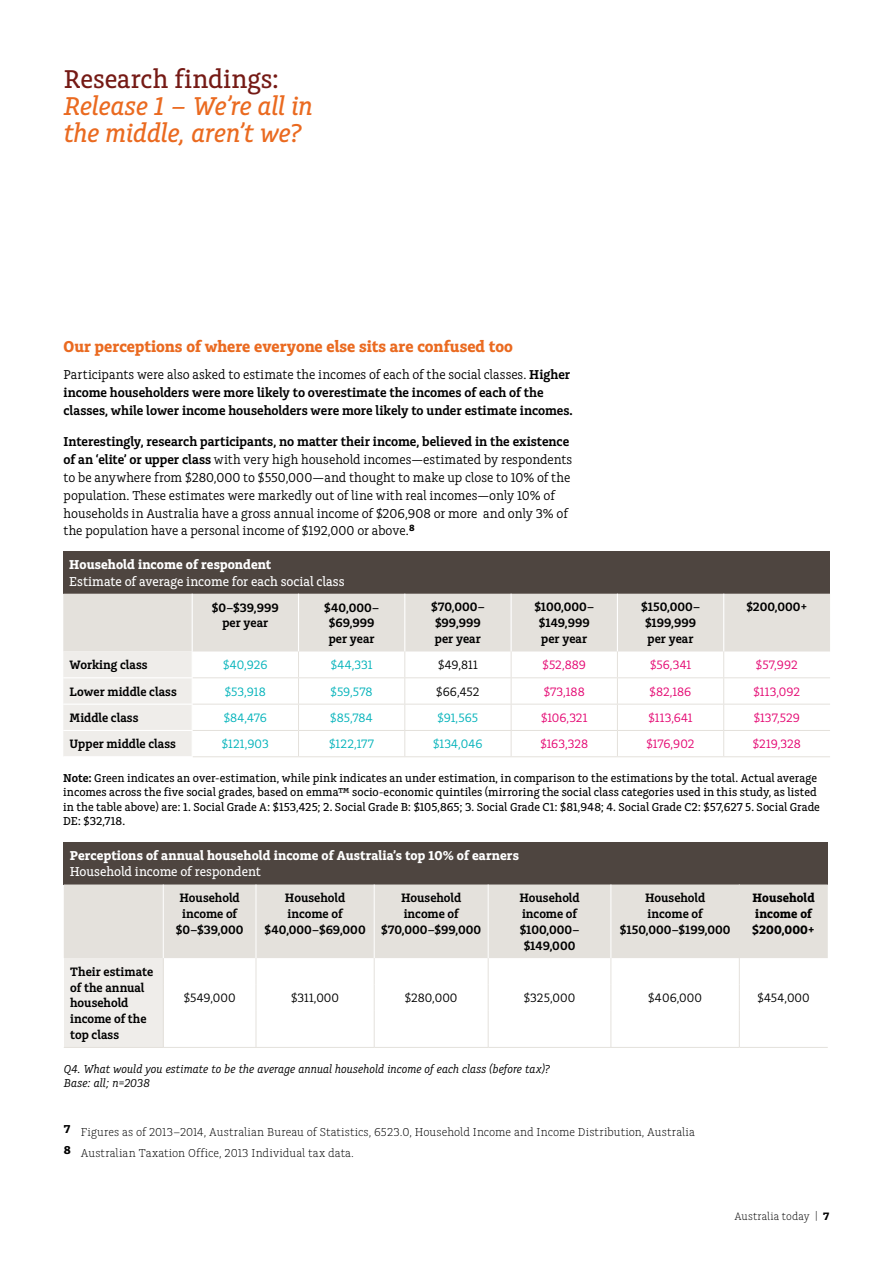
<style>
.page{position:relative;width:893px;height:1263px;background:#fff}
.page>*{position:absolute;margin:0;border:0;box-sizing:border-box;transform-origin:0 0}
.t1{font:italic 500 27px/27px "Charlie Std";letter-spacing:-.01em;color:#ea6a20}
.t2{font:500 27px "Charlie Std";color:#751a15}
.t3{font:700 16.5px "Charlie Std";color:#ea6a20}
.t4{font:13.5px/18px "Charlie Std";letter-spacing:-.005em;color:#000}
.t5{font:600 13.5px/18px "Charlie Std";letter-spacing:-.005em;color:#000}
.t6{font:700 13.5px "Charlie Std";letter-spacing:.005em;color:#fff}
.t7{font:500 13.5px "Charlie Std";letter-spacing:-.005em;color:#fff}
.t8{font:600 12.75px/15.8px "Charlie Std";color:#000;text-align:center}
.t9{font:12.75px "Charlie Std";color:#e40571}
.t10{font:12.75px "Charlie Std";color:#00b2ba}
.t11{font:12.75px "Charlie Std";letter-spacing:.005em;color:#000}
.t12{font:700 12.75px/15.8px "Charlie Std";letter-spacing:.01em;color:#000}
.t13{font:500 12px/14.2px "Charlie Std";letter-spacing:.005em;color:#000}
.t14{font:300 12px/20.7px "Charlie Std";letter-spacing:.01em;color:#000}
.t15{font:italic 12px/14.2px "Charlie Std";color:#000}
.t16{font:300 11.25px "Charlie Std";letter-spacing:.015em;color:#000}
.s1{font-weight:400}
.s2{font-weight:600}
.s3{font-weight:700}
</style>
<div class="page">
<div style="left:63px;top:551px;width:767px;height:43px;background:#4e4540"></div>
<svg style="left:63px;top:594px;width:767px;height:162px"></svg>
<hr style="left:193px;top:756px;width:105px;height:1px;background:#e4e1dc">
<hr style="left:298px;top:756px;width:107px;height:1px;background:#e4e1dc">
<hr style="left:405px;top:756px;width:106px;height:1px;background:#e4e1dc">
<hr style="left:511px;top:756px;width:106px;height:1px;background:#e4e1dc">
<hr style="left:617px;top:756px;width:107px;height:1px;background:#e4e1dc">
<hr style="left:724px;top:756px;width:106px;height:1px;background:#e4e1dc">
<div style="left:64px;top:842px;width:764px;height:42px;background:#4e4540"></div>
<div style="left:64px;top:884px;width:764px;height:74px;background:#e4e1dc"></div>
<div style="left:64px;top:958px;width:99px;height:89px;background:#efedea"></div>
<hr style="left:739px;top:884px;width:1px;height:74px;background:#e4e1dc">
<svg style="left:163px;top:958px;width:1px;height:53px"></svg>
<svg style="left:256px;top:958px;width:1px;height:53px"></svg>
<svg style="left:374px;top:958px;width:1px;height:53px"></svg>
<svg style="left:488px;top:958px;width:1px;height:53px"></svg>
<svg style="left:610px;top:958px;width:1px;height:53px"></svg>
<svg style="left:739px;top:958px;width:1px;height:53px"></svg>
<hr style="left:163px;top:1011px;width:1px;height:36px;background:#e4e1dc">
<hr style="left:256px;top:1011px;width:1px;height:36px;background:#e4e1dc">
<hr style="left:374px;top:1011px;width:1px;height:36px;background:#e4e1dc">
<hr style="left:488px;top:1011px;width:1px;height:36px;background:#e4e1dc">
<hr style="left:610px;top:1011px;width:1px;height:36px;background:#e4e1dc">
<hr style="left:739px;top:1011px;width:1px;height:36px;background:#e4e1dc">
<hr style="left:64px;top:1047px;width:99px;height:1px;background:#e4e1dc">
<hr style="left:163px;top:1047px;width:93px;height:1px;background:#e4e1dc">
<hr style="left:256px;top:1047px;width:118px;height:1px;background:#e4e1dc">
<hr style="left:374px;top:1047px;width:114px;height:1px;background:#e4e1dc">
<hr style="left:488px;top:1047px;width:123px;height:1px;background:#e4e1dc">
<hr style="left:611px;top:1047px;width:128px;height:1px;background:#e4e1dc">
<hr style="left:739px;top:1047px;width:89px;height:1px;background:#e4e1dc">
<hr style="left:163px;top:884px;width:1px;height:74px;background:#fff">
<hr style="left:256px;top:884px;width:1px;height:74px;background:#fff">
<hr style="left:374px;top:884px;width:1px;height:74px;background:#fff">
<hr style="left:488px;top:884px;width:1px;height:74px;background:#fff">
<hr style="left:610px;top:884px;width:1px;height:74px;background:#fff">
<h1 class="t2" style="left:64px;top:64px;width:217px">Research findings:</h1>
<h1 class="t1" style="left:64px;top:92px;width:251px">Release 1 – We’re all in the middle, aren’t we?</h1>
<p class="t3" style="left:64px;top:337px;width:451px">Our perceptions of where everyone else sits are confused too</p>
<p class="t5" style="left:64px;top:365px;width:511px"><span class="s1">Participants were also asked to estimate the incomes of each of the social classes.</span> Higher income householders were more likely to overestimate the incomes of each of the classes, while lower income householders were more likely to under estimate incomes.</p>
<p class="t4" style="left:64px;top:432px;width:510px"><span class="s2">Interestingly, research participants, no matter their income, believed in the existence of an ‘elite’ or upper class</span> with very high household incomes—estimated by respondents to be anywhere from $280,000 to $550,000—and thought to make up close to 10% of the population. These estimates were markedly out of line with real incomes—only 10% of households in Australia have a gross annual income of $206,908 or more and only 3% of the population have a personal income of $192,000 or above.<sup>8</sup></p>
<p class="t6" style="left:69px;top:557px;width:203px">Household income of respondent</p>
<p class="t7" style="left:69px;top:573px;width:277px">Estimate of average income for each social class</p>
<p class="t8" style="left:212px;top:599px;width:68px">$0–$39,999 per year</p>
<p class="t8" style="left:324px;top:599px;width:56px">$40,000– $69,999 per year</p>
<p class="t8" style="left:431px;top:599px;width:55px;text-align:left">$70,000– $99,999 per year</p>
<p class="t8" style="left:534px;top:599px;width:61px">$100,000– $149,999 per year</p>
<p class="t8" style="left:641px;top:599px;width:60px">$150,000– $199,999 per year</p>
<p class="t8" style="left:746px;top:599px;width:63px">$200,000+</p>
<p class="t8" style="left:70px;top:657px;width:79px">Working class</p>
<p class="t10" style="left:223px;top:658px;width:46px">$40,926</p>
<p class="t10" style="left:331px;top:658px;width:43px">$44,331</p>
<p class="t11" style="left:438px;top:658px;width:41px">$49,811</p>
<p class="t9" style="left:543px;top:658px;width:45px">$52,889</p>
<p class="t9" style="left:650px;top:658px;width:43px">$56,341</p>
<p class="t9" style="left:756px;top:658px;width:43px">$57,992</p>
<p class="t8" style="left:70px;top:684px;width:109px">Lower middle class</p>
<p class="t10" style="left:225px;top:684px;width:42px">$53,918</p>
<p class="t10" style="left:331px;top:684px;width:43px">$59,578</p>
<p class="t11" style="left:436px;top:684px;width:45px">$66,452</p>
<p class="t9" style="left:544px;top:684px;width:43px">$73,188</p>
<p class="t9" style="left:650px;top:684px;width:43px">$82,186</p>
<p class="t9" style="left:754px;top:684px;width:48px">$113,092</p>
<p class="t8" style="left:70px;top:710px;width:70px">Middle class</p>
<p class="t10" style="left:224px;top:710px;width:45px">$84,476</p>
<p class="t10" style="left:330px;top:710px;width:44px">$85,784</p>
<p class="t10" style="left:438px;top:710px;width:42px">$91,565</p>
<p class="t9" style="left:541px;top:710px;width:48px">$106,321</p>
<p class="t9" style="left:648px;top:710px;width:46px">$113,641</p>
<p class="t9" style="left:754px;top:710px;width:48px">$137,529</p>
<p class="t8" style="left:70px;top:736px;width:108px">Upper middle class</p>
<p class="t10" style="left:222px;top:737px;width:48px">$121,903</p>
<p class="t10" style="left:329px;top:737px;width:46px">$122,177</p>
<p class="t10" style="left:433px;top:737px;width:51px">$134,046</p>
<p class="t9" style="left:540px;top:737px;width:49px">$163,328</p>
<p class="t9" style="left:647px;top:737px;width:49px">$176,902</p>
<p class="t9" style="left:753px;top:737px;width:49px">$219,328</p>
<p class="t13" style="left:63px;top:771px;width:758px"><span class="s2">Note:</span> Green indicates an over-estimation, while pink indicates an under estimation, in comparison to the estimations by the total. Actual average incomes across the five social grades, based on emma™ socio-economic quintiles (mirroring the social class categories used in this study, as listed in the table above) are: 1. Social Grade A: $153,425; 2. Social Grade B: $105,865; 3. Social Grade C1: $81,948; 4. Social Grade C2: $57,627 5. Social Grade DE: $32,718.</p>
<p class="t6" style="left:70px;top:848px;width:451px">Perceptions of annual household income of Australia’s top 10% of earners</p>
<p class="t7" style="left:70px;top:864px;width:192px">Household income of respondent</p>
<p class="t8" style="left:176px;top:890px;width:69px">Household income of $0–$39,000</p>
<p class="t8" style="left:264px;top:890px;width:103px">Household income of $40,000–$69,000</p>
<p class="t8" style="left:381px;top:890px;width:101px">Household income of $70,000–$99,000</p>
<p class="t8" style="left:519px;top:890px;width:62px">Household income of $100,000– $149,000</p>
<p class="t8" style="left:620px;top:890px;width:112px">Household<br>income of $150,000–$199,000</p>
<p class="t12" style="left:752px;top:890px;width:64px">Household income of $200,000+</p>
<p class="t8" style="left:70px;top:964px;width:85px;text-align:left">Their estimate of the annual household income of the top class</p>
<p class="t11" style="left:184px;top:991px;width:53px">$549,000</p>
<p class="t11" style="left:291px;top:991px;width:50px">$311,000</p>
<p class="t11" style="left:405px;top:991px;width:54px">$280,000</p>
<p class="t11" style="left:524px;top:991px;width:53px">$325,000</p>
<p class="t11" style="left:648px;top:991px;width:55px">$406,000</p>
<p class="t11" style="left:757px;top:991px;width:54px">$454,000</p>
<p class="t15" style="left:64px;top:1061px;width:488px">Q4. What would you estimate to be the average annual household income of each class (before tax)?<br>Base: all; n=2038</p>
<p class="t14" style="left:64px;top:1122px;width:633px"><sup>7</sup> Figures as of 2013–2014, Australian Bureau of Statistics, 6523.0, Household Income and Income Distribution, Australia<br><sup>8</sup> Australian Taxation Office, 2013 Individual tax data.</p>
<p class="t16" style="left:734px;top:1210px;width:96px">Australia today | <span class="s3">7</span></p>
</div>
